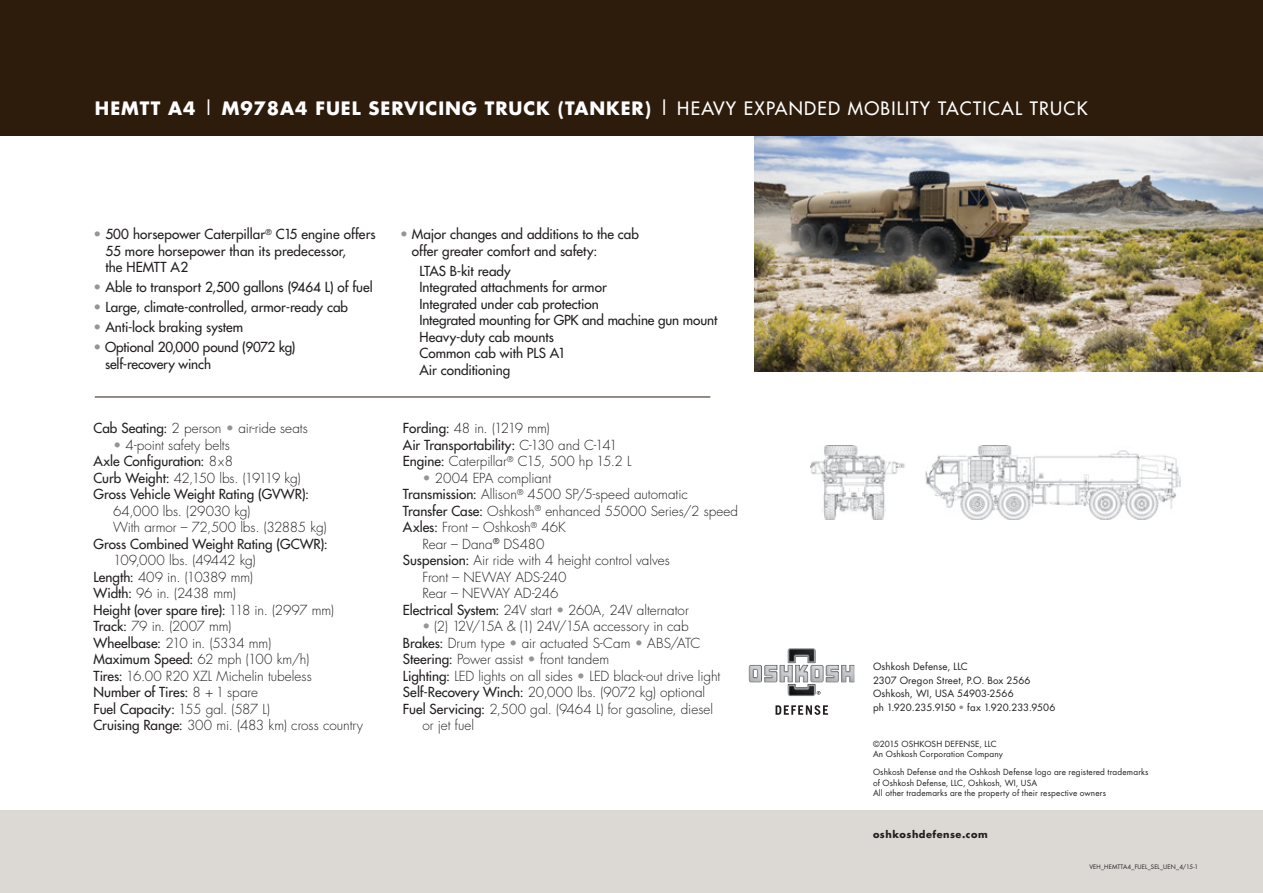
<style>
.page{position:relative;width:1263px;height:893px;background:#fff}
.page>*{position:absolute;margin:0;border:0;box-sizing:border-box;transform-origin:0 0}
.t1{font:700 18px "Futura";letter-spacing:.05em;color:#fff}
.NEW_BRAND_SPECS{font:300 13.5px/16.5px "Futura";letter-spacing:-.005em;color:#231f20}
.NEW_BRAND_SPECS-2{font:13.5px/16.5px "Futura";color:#231f20}
.NEW_BRAND_SPECS-3{font:300 13.5px "Futura";letter-spacing:-.075em;color:#231f20}
.NEW_BRAND_SPECS-4{font:300 13.5px "Futura";letter-spacing:-.045em;color:#231f20}
.NEW_BRAND_SPECS-5{font:300 13.5px "Futura";letter-spacing:-.055em;color:#231f20}
.t2{font:9.75px "Futura";letter-spacing:.01em;color:#231f20}
.t3{font:700 9.75px "Futura";letter-spacing:.05em;color:#231f20}
.t4{font:8.25px/10.5px "Futura";letter-spacing:.015em;color:#231f20}
.t5{font:6px "Futura";letter-spacing:.01em;color:#231f20}
.s1{font-weight:400}
.s2{color:#939598}
.s3{font-weight:300}
.s4{font-weight:400;color:#939598}
</style>
<div class="page">
<img style="left:755px;top:136px;width:508px;height:235px">
<div style="left:0;top:810px;width:1263px;height:83px;background:#dcd9d5"></div>
<div style="left:0;top:0;width:1263px;height:136px;background:#2d1c0c"></div>
<hr style="left:95px;top:397px;width:615px;height:1px;background:#2d1c0c">
<img style="left:810px;top:446px;width:95px;height:74px">
<img style="left:925px;top:445px;width:256px;height:74px">
<svg style="left:749px;top:648px;width:105px;height:48px"></svg>
<svg style="left:775px;top:705px;width:53px;height:10px"></svg>
<p class="t1" style="left:95px;top:95px;width:994px">HEMTT A4 <span class="s1">|</span> M978A4 FUEL SERVICING TRUCK (TANKER) <span class="s1">| HEAVY EXPANDED MOBILITY TACTICAL TRUCK</span></p>
<p class="NEW_BRAND_SPECS-2" style="left:105px;top:226px;width:272px;text-indent:-12px"><span class="s2">•</span> 500 horsepower Caterpillar<sup>®</sup> C15 engine offers<br>55 more horsepower than its predecessor,<br>the HEMTT A2</p>
<p class="NEW_BRAND_SPECS-2" style="left:94px;top:279px;width:281px"><span class="s2">•</span> Able to transport 2,500 gallons (9464 L) of fuel</p>
<p class="NEW_BRAND_SPECS-2" style="left:94px;top:299px;width:256px"><span class="s2">•</span> Large, climate-controlled, armor-ready cab</p>
<p class="NEW_BRAND_SPECS-2" style="left:94px;top:319px;width:151px"><span class="s2">•</span> Anti-lock braking system</p>
<p class="NEW_BRAND_SPECS-2" style="left:105px;top:339px;width:192px;text-indent:-11px"><span class="s2">•</span> Optional 20,000 pound (9072 kg) self-recovery winch</p>
<p class="NEW_BRAND_SPECS" style="left:94px;top:420px;width:216px"><span class="s1">Cab Seating:</span> 2 person <span class="s2">•</span> air-ride seats</p>
<p class="NEW_BRAND_SPECS" style="left:113px;top:437px;width:118px"><span class="s2">•</span> 4-point safety belts</p>
<p class="NEW_BRAND_SPECS-2" style="left:94px;top:453px;width:141px">Axle Configuration: <span class="s3">8x8</span></p>
<p class="NEW_BRAND_SPECS-3" style="left:94px;top:469px;width:209px"><span class="s1">Curb Weight:</span> 42,150 lbs. (19119 kg)</p>
<p class="NEW_BRAND_SPECS-2" style="left:94px;top:486px;width:217px">Gross Vehicle Weight Rating (GVWR):</p>
<p class="NEW_BRAND_SPECS" style="left:113px;top:503px;width:139px">64,000 lbs. (29030 kg)</p>
<p class="NEW_BRAND_SPECS" style="left:113px;top:519px;width:215px">With armor – 72,500 lbs. (32885 kg)</p>
<p class="NEW_BRAND_SPECS-2" style="left:94px;top:535px;width:236px">Gross Combined Weight Rating (GCWR):</p>
<p class="NEW_BRAND_SPECS" style="left:113px;top:552px;width:144px">109,000 lbs. (49442 kg)</p>
<p class="NEW_BRAND_SPECS" style="left:94px;top:569px;width:161px"><span class="s1">Length:</span> 409 in. (10389 mm)</p>
<p class="NEW_BRAND_SPECS" style="left:94px;top:585px;width:144px"><span class="s1">Width:</span> 96 in. (2438 mm)</p>
<p class="NEW_BRAND_SPECS-2" style="left:94px;top:601px;width:242px">Height (over spare tire): <span class="s3">118 in. (2997 mm)</span></p>
<p class="NEW_BRAND_SPECS" style="left:94px;top:618px;width:139px"><span class="s1">Track:</span> 79 in. (2007 mm)</p>
<p class="NEW_BRAND_SPECS-4" style="left:94px;top:634px;width:179px"><span class="s1">Wheelbase:</span> 210 in. (5334 mm)</p>
<p class="NEW_BRAND_SPECS" style="left:94px;top:651px;width:217px"><span class="s1">Maximum Speed:</span> 62 mph (100 km/h)</p>
<p class="NEW_BRAND_SPECS" style="left:94px;top:668px;width:220px"><span class="s1">Tires:</span> 16.00 R20 XZL Michelin tubeless</p>
<p class="NEW_BRAND_SPECS-2" style="left:94px;top:684px;width:166px">Number of Tires: <span class="s3">8 + 1 spare</span></p>
<p class="NEW_BRAND_SPECS-2" style="left:94px;top:700px;width:178px">Fuel Capacity: <span class="s3">155 gal. (587 L)</span></p>
<p class="NEW_BRAND_SPECS" style="left:94px;top:717px;width:271px"><span class="s1">Cruising Range:</span> 300 mi. (483 km) cross country</p>
<p class="NEW_BRAND_SPECS-2" style="left:412px;top:226px;width:229px;text-indent:-12px"><span class="s2">•</span> Major changes and additions to the cab offer greater comfort and safety:</p>
<p class="NEW_BRAND_SPECS-2" style="left:420px;top:262px;width:93px">LTAS B-kit ready</p>
<p class="NEW_BRAND_SPECS-2" style="left:420px;top:279px;width:189px">Integrated attachments for armor</p>
<p class="NEW_BRAND_SPECS-2" style="left:420px;top:295px;width:181px">Integrated under cab protection</p>
<p class="NEW_BRAND_SPECS-2" style="left:420px;top:312px;width:299px">Integrated mounting for GPK and machine gun mount</p>
<p class="NEW_BRAND_SPECS-2" style="left:420px;top:328px;width:136px">Heavy-duty cab mounts</p>
<p class="NEW_BRAND_SPECS-2" style="left:420px;top:345px;width:148px">Common cab with PLS A1</p>
<p class="NEW_BRAND_SPECS-2" style="left:420px;top:361px;width:92px">Air conditioning</p>
<p class="NEW_BRAND_SPECS-5" style="left:403px;top:420px;width:148px"><span class="s1">Fording:</span> 48 in. (1219 mm)</p>
<p class="NEW_BRAND_SPECS-2" style="left:403px;top:436px;width:216px">Air Transportability: <span class="s3">C-130 and C-141</span></p>
<p class="NEW_BRAND_SPECS" style="left:403px;top:453px;width:230px"><span class="s1">Engine:</span> Caterpillar<sup>®</sup> C15, 500 hp 15.2 L</p>
<p class="NEW_BRAND_SPECS" style="left:422px;top:470px;width:130px"><span class="s2">•</span> 2004 EPA compliant</p>
<p class="NEW_BRAND_SPECS" style="left:403px;top:486px;width:286px"><span class="s1">Transmission:</span> Allison<sup>®</sup> 4500 SP/5-speed automatic</p>
<p class="NEW_BRAND_SPECS" style="left:403px;top:503px;width:337px"><span class="s1">Transfer Case:</span> Oshkosh<sup>®</sup> enhanced 55000 Series/2 speed</p>
<p class="NEW_BRAND_SPECS" style="left:403px;top:519px;width:164px"><span class="s1">Axles:</span> Front – Oshkosh<sup>®</sup> 46K</p>
<p class="NEW_BRAND_SPECS" style="left:422px;top:536px;width:124px">Rear – Dana<sup>®</sup> DS480</p>
<p class="NEW_BRAND_SPECS" style="left:403px;top:552px;width:268px"><span class="s1">Suspension:</span> Air ride with 4 height control valves</p>
<p class="NEW_BRAND_SPECS" style="left:422px;top:569px;width:146px">Front – NEWAY ADS-240</p>
<p class="NEW_BRAND_SPECS" style="left:422px;top:585px;width:138px">Rear – NEWAY AD-246</p>
<p class="NEW_BRAND_SPECS" style="left:403px;top:602px;width:287px"><span class="s1">Electrical System:</span> 24V start <span class="s2">•</span> 260A, 24V alternator</p>
<p class="NEW_BRAND_SPECS" style="left:422px;top:618px;width:268px"><span class="s4">•</span> (2) 12V/15A &amp; (1) 24V/15A accessory in cab</p>
<p class="NEW_BRAND_SPECS" style="left:403px;top:635px;width:299px"><span class="s1">Brakes:</span> Drum type <span class="s2">•</span> air actuated S-Cam <span class="s2">•</span> ABS/ATC</p>
<p class="NEW_BRAND_SPECS" style="left:403px;top:651px;width:208px"><span class="s1">Steering:</span> Power assist <span class="s2">•</span> front tandem</p>
<p class="NEW_BRAND_SPECS" style="left:403px;top:668px;width:319px"><span class="s1">Lighting:</span> LED lights on all sides <span class="s2">•</span> LED black-out drive light</p>
<p class="NEW_BRAND_SPECS" style="left:403px;top:684px;width:304px"><span class="s1">Self-Recovery Winch:</span> 20,000 lbs. (9072 kg) optional</p>
<p class="NEW_BRAND_SPECS" style="left:422px;top:701px;width:292px;text-indent:-19px"><span class="s1">Fuel Servicing:</span> 2,500 gal. (9464 L) for gasoline, diesel or jet fuel</p>
<p class="t2" style="left:873px;top:660px;width:96px">Oshkosh Defense, LLC</p>
<p class="t2" style="left:873px;top:674px;width:159px">2307 Oregon Street, P.O. Box 2566</p>
<p class="t2" style="left:873px;top:687px;width:142px">Oshkosh, WI, USA 54903-2566</p>
<p class="t2" style="left:873px;top:701px;width:184px">ph 1.920.235.9150 <span class="s2">•</span> fax 1.920.233.9506</p>
<p class="t4" style="left:873px;top:739px;width:125px">©2015 OSHKOSH DEFENSE, LLC</p>
<p class="t4" style="left:873px;top:749px;width:131px">An Oshkosh Corporation Company</p>
<p class="t4" style="left:873px;top:767px;width:277px">Oshkosh Defense and the Oshkosh Defense logo are registered trademarks of Oshkosh Defense, LLC, Oshkosh, WI, USA</p>
<p class="t4" style="left:873px;top:788px;width:235px">All other trademarks are the property of their respective owners</p>
<p class="t3" style="left:873px;top:828px;width:116px">oshkoshdefense.com</p>
<p class="t5" style="left:1089px;top:863px;width:110px">VEH_HEMTTA4_FUEL_SEL_UEN_4/15-1</p>
</div>
